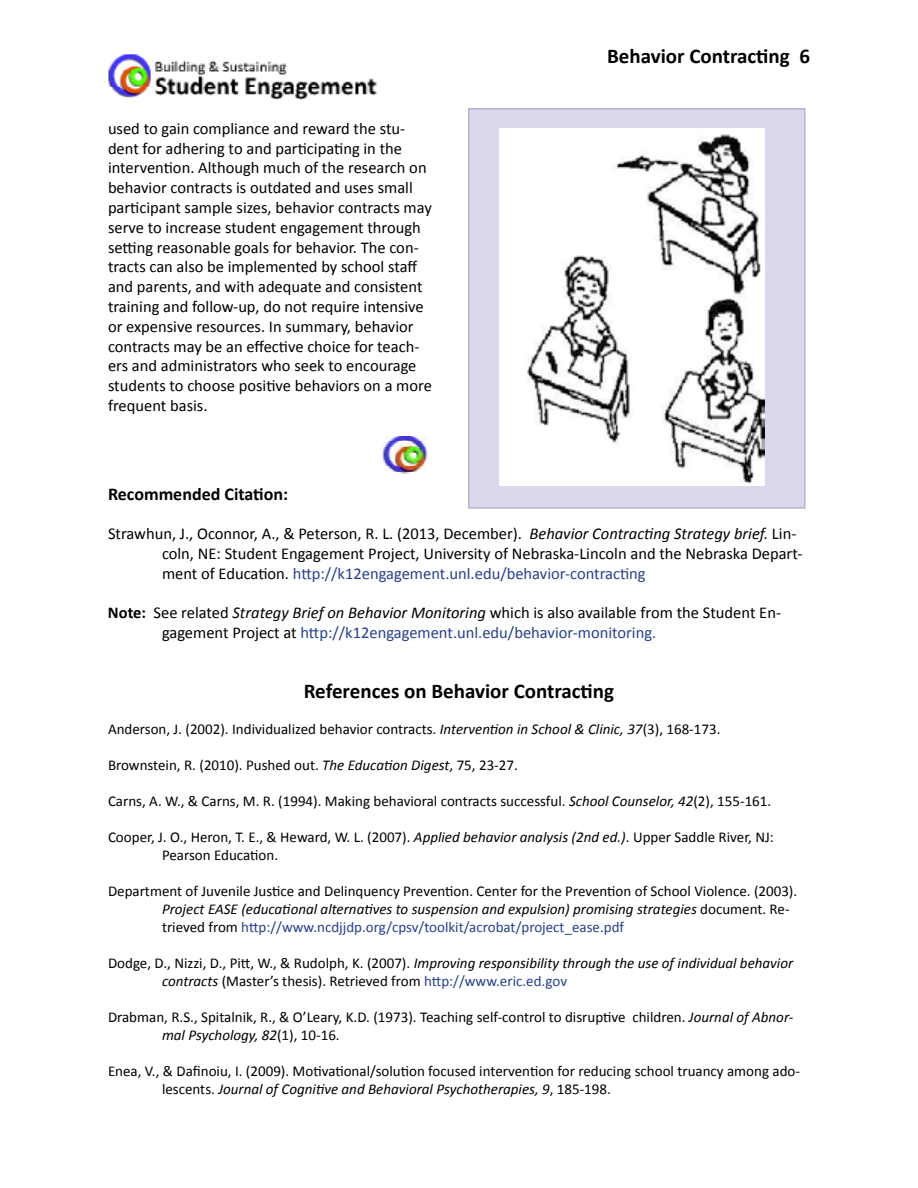
<style>
.page{position:relative;width:918px;height:1188px;background:#fff}
.page>*{position:absolute;margin:0;border:0;box-sizing:border-box;transform-origin:0 0}
.t1{font:700 21px "Calibri";color:#000}
.t2{font:700 18px "Calibri";color:#000}
.t3{font:16.5px/19.8px "Calibri";color:#000}
.t4{font:15px/18px "Calibri";color:#000}
.s1{font-style:italic}
.s2{color:#25408f}
.s3{font-weight:700}
</style>
<div class="page">
<img style="left:108px;top:54px;width:269px;height:46px">
<div style="left:468px;top:108px;width:338px;height:401px;background:#dad8ea;border:2px solid #9e97c7"></div>
<img style="left:382px;top:436px;width:44px;height:38px">
<img style="left:500px;top:128px;width:265px;height:358px">
<p class="t3" style="left:108px;top:119px;width:325px">used to gain compliance and reward the stu&shy;dent for adhering to and participating in the intervention. Although much of the research on behavior contracts is outdated and uses small participant sample sizes, behavior contracts may serve to increase student engagement through setting reasonable goals for behavior. The con&shy;tracts can also be implemented by school staff and parents, and with adequate and consistent training and follow-up, do not require intensive or expensive resources. In summary, behavior contracts may be an effective choice for teach&shy;ers and administrators who seek to encourage students to choose positive behaviors on a more frequent basis.</p>
<h1 class="t1" style="left:607px;top:43px;width:204px">Behavior Contracting 6</h1>
<p class="t2" style="left:108px;top:482px;width:182px">Recommended Citation:</p>
<p class="t3" style="left:162px;top:524px;width:642px;text-indent:-54px">Strawhun, J., Oconnor, A., &amp; Peterson, R. L. (2013, December). <span class="s1">Behavior Contracting Strategy brief.</span> Lin&shy;coln, NE: Student Engagement Project, University of Nebraska-Lincoln and the Nebraska Depart&shy;ment of Education. <span class="s2">http://k12engagement.unl.edu/behavior-contracting</span></p>
<p class="t3" style="left:162px;top:603px;width:621px;text-indent:-54px"><span class="s3">Note:</span> See related <span class="s1">Strategy Brief on Behavior Monitoring</span> which is also available from the Student En&shy;gagement Project at <span class="s2">http://k12engagement.unl.edu/behavior-monitoring.</span></p>
<h1 class="t1" style="left:304px;top:677px;width:312px">References on Behavior Contracting</h1>
<p class="t4" style="left:108px;top:720px;width:614px">Anderson, J. (2002). Individualized behavior contracts. <span class="s1">Intervention in School &amp; Clinic, 37</span>(3), 168-173.</p>
<p class="t4" style="left:108px;top:756px;width:411px">Brownstein, R. (2010). Pushed out. <span class="s1">The Education Digest</span>, 75, 23-27.</p>
<p class="t4" style="left:108px;top:792px;width:665px">Carns, A. W., &amp; Carns, M. R. (1994). Making behavioral contracts successful. <span class="s1">School Counselor, 42</span>(2), 155-161.</p>
<p class="t4" style="left:162px;top:828px;width:613px;text-indent:-54px">Cooper, J. O., Heron, T. E., &amp; Heward, W. L. (2007). <span class="s1">Applied behavior analysis (2nd ed.)</span>. Upper Saddle River, NJ:<br>Pearson Education.</p>
<p class="t4" style="left:162px;top:882px;width:637px;text-indent:-54px">Department of Juvenile Justice and Delinquency Prevention. Center for the Prevention of School Violence. (2003).<br><span class="s1">Project EASE (educational alternatives to suspension and expulsion) promising strategies</span> document. Re&shy;trieved from <span class="s2">http://www.ncdjjdp.org/cpsv/toolkit/acrobat/project_ease.pdf</span></p>
<p class="t4" style="left:162px;top:954px;width:633px;text-indent:-54px">Dodge, D., Nizzi, D., Pitt, W., &amp; Rudolph, K. (2007). <span class="s1">Improving responsibility through the use of individual behavior contracts</span> (Master’s thesis). Retrieved from <span class="s2">http://www.eric.ed.gov</span></p>
<p class="t4" style="left:162px;top:1008px;width:633px;text-indent:-54px">Drabman, R.S., Spitalnik, R., &amp; O’Leary, K.D. (1973). Teaching self‑control to disruptive children. <span class="s1">Journal of Abnor&shy;mal Psychology, 82</span>(1), 10‑16.</p>
<p class="t4" style="left:162px;top:1062px;width:640px;text-indent:-54px">Enea, V., &amp; Dafinoiu, I. (2009). Motivational/solution focused intervention for reducing school truancy among ado&shy;lescents. <span class="s1">Journal of Cognitive and Behavioral Psychotherapies, 9</span>, 185-198.</p>
</div>
